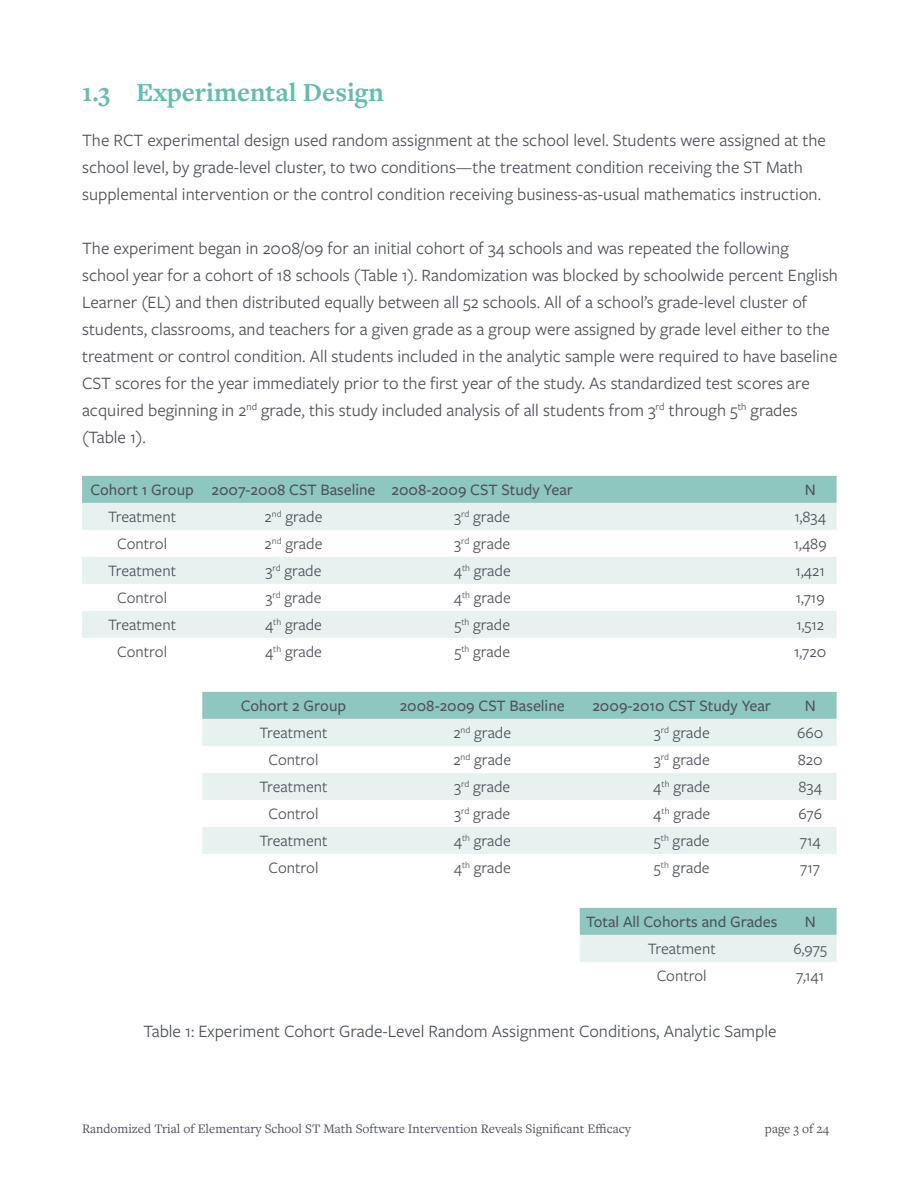
<style>
.page{position:relative;width:918px;height:1188px;background:#fff}
.page>*{position:absolute;margin:0;border:0;box-sizing:border-box;transform-origin:0 0}
.t1{font:700 27px "Freight Text Pro";color:#67baae}
.t2{font:18px/27px "Freight Sans Pro";color:#4e525c}
.t3{font:16.5px "Freight Sans Pro";color:#4e525c}
.t4{font:500 16.5px "Freight Sans Pro";color:#4e525c}
.t5{font:13.5px "Freight Text Pro";color:#4e525c}
</style>
<div class="page">
<div style="left:82px;top:476px;width:755px;height:27px;background:#8ec7bf"></div>
<svg style="left:82px;top:503px;width:755px;height:459px"></svg>
<p class="t1" style="left:82px;top:74px;width:303px">1.3 Experimental Design</p>
<p class="t2" style="left:82px;top:126px;width:745px">The RCT experimental design used random assignment at the school level. Students were assigned at the school level, by grade-level cluster, to two conditions—the treatment condition receiving the ST Math supplemental intervention or the control condition receiving business-as-usual mathematics instruction.</p>
<p class="t2" style="left:82px;top:234px;width:757px">The experiment began in 2008/09 for an initial cohort of 34 schools and was repeated the following school year for a cohort of 18 schools (Table 1). Randomization was blocked by schoolwide percent English Learner (EL) and then distributed equally between all 52 schools. All of a school’s grade-level cluster of students, classrooms, and teachers for a given grade as a group were assigned by grade level either to the treatment or control condition. All students included in the analytic sample were required to have baseline CST scores for the year immediately prior to the first year of the study. As standardized test scores are acquired beginning in 2<sup>nd</sup> grade, this study included analysis of all students from 3<sup>rd</sup> through 5<sup>th</sup> grades (Table 1).</p>
<p class="t4" style="left:90px;top:479px;width:105px">Cohort 1 Group</p>
<p class="t4" style="left:212px;top:479px;width:165px">2007-2008 CST Baseline</p>
<p class="t4" style="left:391px;top:479px;width:183px">2008-2009 CST Study Year</p>
<p class="t4" style="left:805px;top:479px;width:13px">N</p>
<p class="t3" style="left:108px;top:506px;width:69px">Treatment</p>
<p class="t3" style="left:265px;top:506px;width:59px">2<sup>nd</sup> grade</p>
<p class="t3" style="left:454px;top:506px;width:57px">3<sup>rd</sup> grade</p>
<p class="t3" style="left:794px;top:506px;width:33px">1,834</p>
<p class="t3" style="left:117px;top:533px;width:51px">Control</p>
<p class="t3" style="left:265px;top:533px;width:59px">2<sup>nd</sup> grade</p>
<p class="t3" style="left:454px;top:533px;width:57px">3<sup>rd</sup> grade</p>
<p class="t3" style="left:794px;top:533px;width:34px">1,489</p>
<p class="t3" style="left:108px;top:560px;width:69px">Treatment</p>
<p class="t3" style="left:266px;top:560px;width:57px">3<sup>rd</sup> grade</p>
<p class="t3" style="left:454px;top:560px;width:59px">4<sup>th</sup> grade</p>
<p class="t3" style="left:796px;top:560px;width:31px">1,421</p>
<p class="t3" style="left:117px;top:587px;width:51px">Control</p>
<p class="t3" style="left:266px;top:587px;width:57px">3<sup>rd</sup> grade</p>
<p class="t3" style="left:454px;top:587px;width:59px">4<sup>th</sup> grade</p>
<p class="t3" style="left:796px;top:587px;width:30px">1,719</p>
<p class="t3" style="left:108px;top:614px;width:69px">Treatment</p>
<p class="t3" style="left:265px;top:614px;width:59px">4<sup>th</sup> grade</p>
<p class="t3" style="left:454px;top:614px;width:57px">5<sup>th</sup> grade</p>
<p class="t3" style="left:796px;top:614px;width:29px">1,512</p>
<p class="t3" style="left:117px;top:641px;width:51px">Control</p>
<p class="t3" style="left:265px;top:641px;width:59px">4<sup>th</sup> grade</p>
<p class="t3" style="left:454px;top:641px;width:57px">5<sup>th</sup> grade</p>
<p class="t3" style="left:794px;top:641px;width:34px">1,720</p>
<p class="t4" style="left:241px;top:695px;width:107px">Cohort 2 Group</p>
<p class="t4" style="left:400px;top:695px;width:167px">2008-2009 CST Baseline</p>
<p class="t4" style="left:592px;top:695px;width:180px">2009-2010 CST Study Year</p>
<p class="t4" style="left:805px;top:695px;width:13px">N</p>
<p class="t3" style="left:260px;top:722px;width:69px">Treatment</p>
<p class="t3" style="left:453px;top:722px;width:59px">2<sup>nd</sup> grade</p>
<p class="t3" style="left:654px;top:722px;width:57px">3<sup>rd</sup> grade</p>
<p class="t3" style="left:797px;top:722px;width:28px">660</p>
<p class="t3" style="left:269px;top:749px;width:51px">Control</p>
<p class="t3" style="left:453px;top:749px;width:59px">2<sup>nd</sup> grade</p>
<p class="t3" style="left:654px;top:749px;width:57px">3<sup>rd</sup> grade</p>
<p class="t3" style="left:798px;top:749px;width:26px">820</p>
<p class="t3" style="left:260px;top:776px;width:69px">Treatment</p>
<p class="t3" style="left:454px;top:776px;width:57px">3<sup>rd</sup> grade</p>
<p class="t3" style="left:653px;top:776px;width:59px">4<sup>th</sup> grade</p>
<p class="t3" style="left:799px;top:776px;width:25px">834</p>
<p class="t3" style="left:269px;top:803px;width:51px">Control</p>
<p class="t3" style="left:454px;top:803px;width:57px">3<sup>rd</sup> grade</p>
<p class="t3" style="left:653px;top:803px;width:59px">4<sup>th</sup> grade</p>
<p class="t3" style="left:798px;top:803px;width:25px">676</p>
<p class="t3" style="left:260px;top:830px;width:69px">Treatment</p>
<p class="t3" style="left:454px;top:830px;width:59px">4<sup>th</sup> grade</p>
<p class="t3" style="left:654px;top:830px;width:57px">5<sup>th</sup> grade</p>
<p class="t3" style="left:800px;top:830px;width:22px">714</p>
<p class="t3" style="left:269px;top:857px;width:51px">Control</p>
<p class="t3" style="left:454px;top:857px;width:59px">4<sup>th</sup> grade</p>
<p class="t3" style="left:654px;top:857px;width:57px">5<sup>th</sup> grade</p>
<p class="t3" style="left:800px;top:857px;width:21px">717</p>
<p class="t4" style="left:586px;top:911px;width:193px">Total All Cohorts and Grades</p>
<p class="t4" style="left:805px;top:911px;width:13px">N</p>
<p class="t3" style="left:648px;top:938px;width:69px">Treatment</p>
<p class="t3" style="left:794px;top:938px;width:35px">6,975</p>
<p class="t3" style="left:657px;top:965px;width:51px">Control</p>
<p class="t3" style="left:796px;top:965px;width:30px">7,141</p>
<p class="t2" style="left:143px;top:1017px;width:635px">Table 1: Experiment Cohort Grade-Level Random Assignment Conditions, Analytic Sample</p>
<p class="t5" style="left:82px;top:1119px;width:550px">Randomized Trial of Elementary School ST Math Software Intervention Reveals Significant Efficacy</p>
<p class="t5" style="left:765px;top:1119px;width:66px">page 3 of 24</p>
</div>
